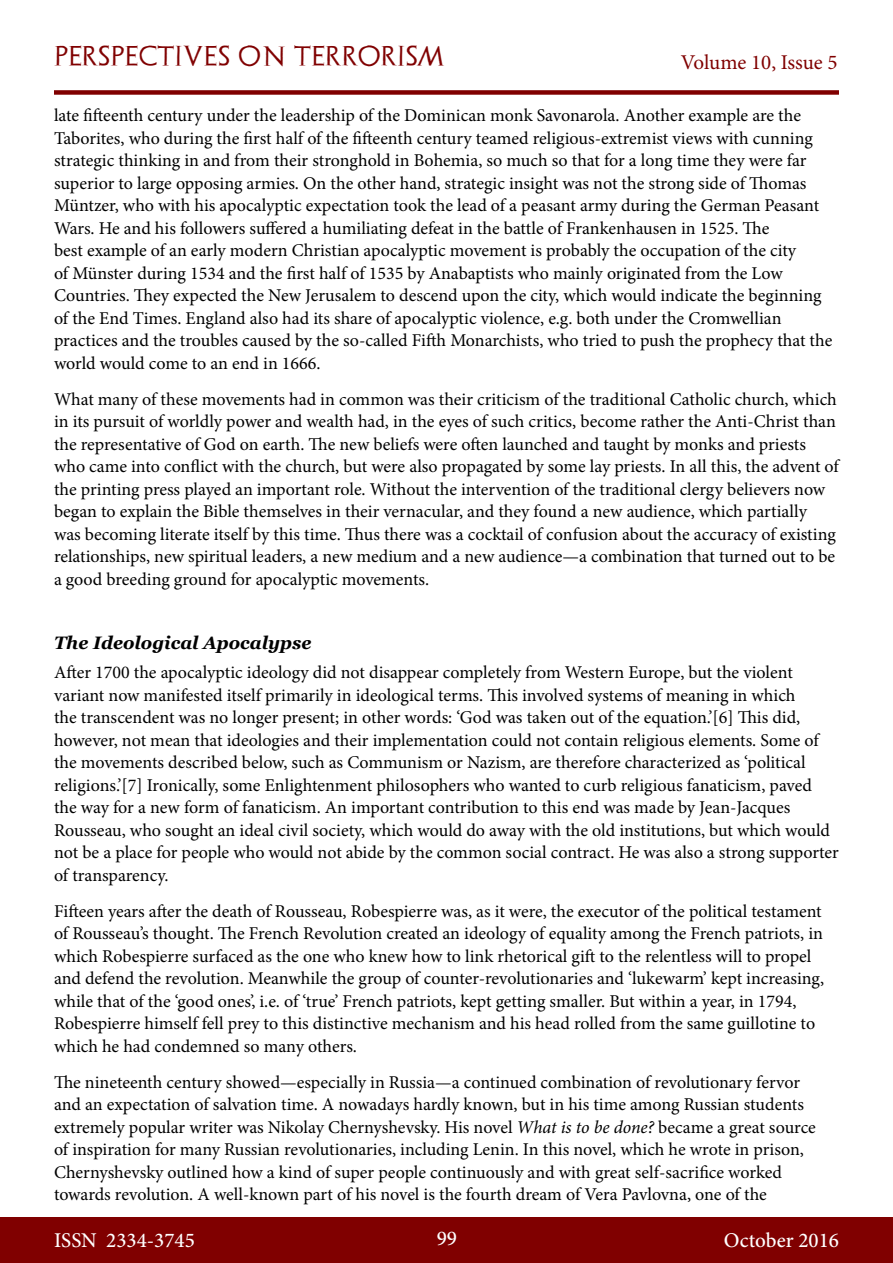
<style>
.page{position:relative;width:893px;height:1263px;background:#fff}
.page>*{position:absolute;margin:0;border:0;box-sizing:border-box;transform-origin:0 0}
.t1{font:500 21px "Minion Pro";color:#fff}
.t2{font:21px "Archeologicaps";letter-spacing:.045em;color:#800000}
.t3{font:21px "Minion Pro";letter-spacing:-.005em;color:#800000}
.t4{font:18px/22.5px "Minion Pro";color:#000}
.t5{font:italic 700 18px "Georgia";color:#000}
.s1{font-style:italic}
</style>
<div class="page">
<div style="left:0;top:1217px;width:893px;height:46px;background:#800000"></div>
<div style="left:54px;top:90px;width:785px;height:5px;background:#800000"></div>
<p class="t2" style="left:54px;top:43px;width:392px">PERSPECTIVES ON TERRORISM</p>
<p class="t3" style="left:681px;top:48px;width:158px">Volume 10, Issue 5</p>
<p class="t4" style="left:54px;top:104px;width:780px">late fifteenth century under the leadership of the Dominican monk Savonarola. Another example are the Taborites, who during the first half of the fifteenth century teamed religious-extremist views with cunning strategic thinking in and from their stronghold in Bohemia, so much so that for a long time they were far superior to large opposing armies. On the other hand, strategic insight was not the strong side of Thomas Müntzer, who with his apocalyptic expectation took the lead of a peasant army during the German Peasant Wars. He and his followers suffered a humiliating defeat in the battle of Frankenhausen in 1525. The<br>best example of an early modern Christian apocalyptic movement is probably the occupation of the city<br>of Münster during 1534 and the first half of 1535 by Anabaptists who mainly originated from the Low Countries. They expected the New Jerusalem to descend upon the city, which would indicate the beginning of the End Times. England also had its share of apocalyptic violence, e.g. both under the Cromwellian practices and the troubles caused by the so-called Fifth Monarchists, who tried to push the prophecy that the world would come to an end in 1666.</p>
<p class="t4" style="left:54px;top:388px;width:786px">What many of these movements had in common was their criticism of the traditional Catholic church, which in its pursuit of worldly power and wealth had, in the eyes of such critics, become rather the Anti-Christ than the representative of God on earth. The new beliefs were often launched and taught by monks and priests who came into conflict with the church, but were also propagated by some lay priests. In all this, the advent of the printing press played an important role. Without the intervention of the traditional clergy believers now began to explain the Bible themselves in their vernacular, and they found a new audience, which partially<br>was becoming literate itself by this time. Thus there was a cocktail of confusion about the accuracy of existing relationships, new spiritual leaders, a new medium and a new audience—a combination that turned out to be a good breeding ground for apocalyptic movements.</p>
<p class="t5" style="left:54px;top:629px;width:259px">The Ideological Apocalypse</p>
<p class="t4" style="left:54px;top:661px;width:786px">After 1700 the apocalyptic ideology did not disappear completely from Western Europe, but the violent variant now manifested itself primarily in ideological terms. This involved systems of meaning in which<br>the transcendent was no longer present; in other words: ‘God was taken out of the equation.’[6] This did, however, not mean that ideologies and their implementation could not contain religious elements. Some of the movements described below, such as Communism or Nazism, are therefore characterized as ‘political religions.’[7] Ironically, some Enlightenment philosophers who wanted to curb religious fanaticism, paved the way for a new form of fanaticism. An important contribution to this end was made by Jean-Jacques Rousseau, who sought an ideal civil society, which would do away with the old institutions, but which would not be a place for people who would not abide by the common social contract. He was also a strong supporter of transparency.</p>
<p class="t4" style="left:54px;top:900px;width:772px">Fifteen years after the death of Rousseau, Robespierre was, as it were, the executor of the political testament of Rousseau’s thought. The French Revolution created an ideology of equality among the French patriots, in which Robespierre surfaced as the one who knew how to link rhetorical gift to the relentless will to propel and defend the revolution. Meanwhile the group of counter-revolutionaries and ‘lukewarm’ kept increasing, while that of the ‘good ones’, i.e. of ‘true’ French patriots, kept getting smaller. But within a year, in 1794, Robespierre himself fell prey to this distinctive mechanism and his head rolled from the same guillotine to which he had condemned so many others.</p>
<p class="t4" style="left:54px;top:1071px;width:763px">The nineteenth century showed—especially in Russia—a continued combination of revolutionary fervor and an expectation of salvation time. A nowadays hardly known, but in his time among Russian students extremely popular writer was Nikolay Chernyshevsky. His novel <span class="s1">What is to be done?</span> became a great source of inspiration for many Russian revolutionaries, including Lenin. In this novel, which he wrote in prison, Chernyshevsky outlined how a kind of super people continuously and with great self-sacrifice worked towards revolution. A well-known part of his novel is the fourth dream of Vera Pavlovna, one of the</p>
<p class="t1" style="left:54px;top:1226px;width:142px">ISSN 2334-3745</p>
<p class="t1" style="left:437px;top:1224px;width:22px">99</p>
<p class="t1" style="left:724px;top:1226px;width:117px">October 2016</p>
</div>
